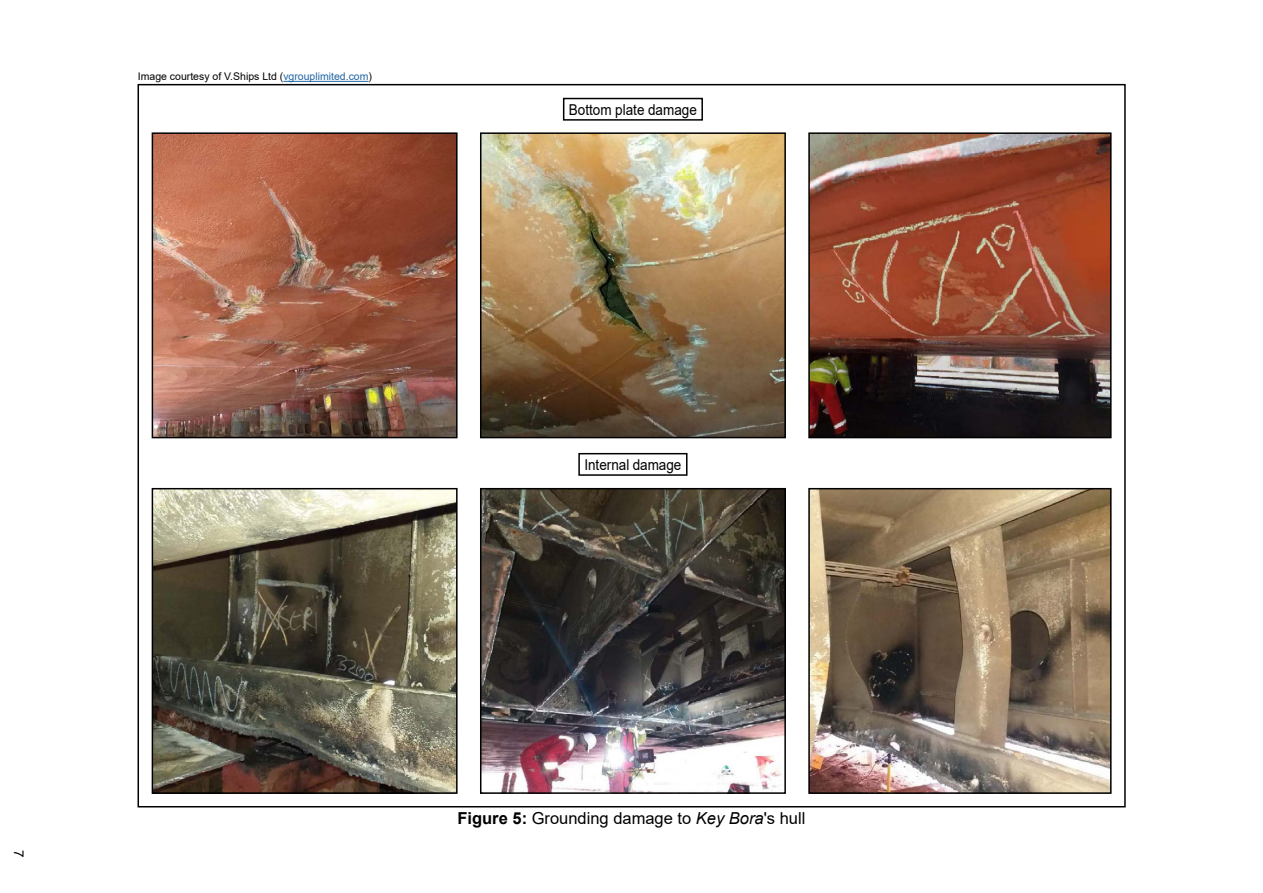
<style>
.page{position:relative;width:1263px;height:893px;background:#fff}
.page>*{position:absolute;margin:0;border:0;box-sizing:border-box;transform-origin:0 0}
.t1{font:16.5px "Arial MT2";color:#000}
.t2{font:15px "Arial MT2";color:#000;scale:.9 1}
.t3{font:13.5px "Arial MT2";color:#000}
.t4{font:10.5px "Arial MT2";color:#000}
.s1{color:#2065a3}
.s2{font-family:"Arial";font-weight:700}
.s3{font-family:"Arial";font-style:italic}
</style>
<div class="page">
<img style="left:155px;top:135px;width:300px;height:300px">
<div style="left:152px;top:132px;width:306px;height:306px;border:2px solid #000"></div>
<img style="left:483px;top:135px;width:300px;height:300px">
<div style="left:480px;top:132px;width:306px;height:306px;border:2px solid #000"></div>
<img style="left:811px;top:135px;width:297px;height:300px">
<div style="left:808px;top:132px;width:303px;height:306px;border:2px solid #000"></div>
<img style="left:155px;top:491px;width:300px;height:300px">
<div style="left:152px;top:488px;width:306px;height:306px;border:2px solid #000"></div>
<img style="left:483px;top:491px;width:300px;height:300px">
<div style="left:480px;top:488px;width:306px;height:306px;border:2px solid #000"></div>
<img style="left:811px;top:491px;width:297px;height:300px">
<div style="left:808px;top:488px;width:303px;height:306px;border:2px solid #000"></div>
<div style="left:563px;top:98px;width:140px;height:23px;border:2px solid #000"></div>
<div style="left:578px;top:453px;width:109px;height:23px;border:2px solid #000"></div>
<hr style="left:283px;top:81px;width:86px;height:1px;background:#2065a3">
<p class="t4" style="left:138px;top:69px;width:236px">Image courtesy of V.Ships Ltd (<span class="s1">vgrouplimited.com</span>)</p>
<h2 class="t2" style="left:569px;top:99px;width:144px">Bottom plate damage</h2>
<p class="t3" style="left:28px;top:850px;width:9px;rotate:90deg">7</p>
<h2 class="t2" style="left:584px;top:454px;width:109px">Internal damage</h2>
<p class="t1" style="left:457px;top:806px;width:349px"><span class="s2">Figure 5:</span> Grounding damage to <span class="s3">Key Bora</span>'s hull</p>
</div>
